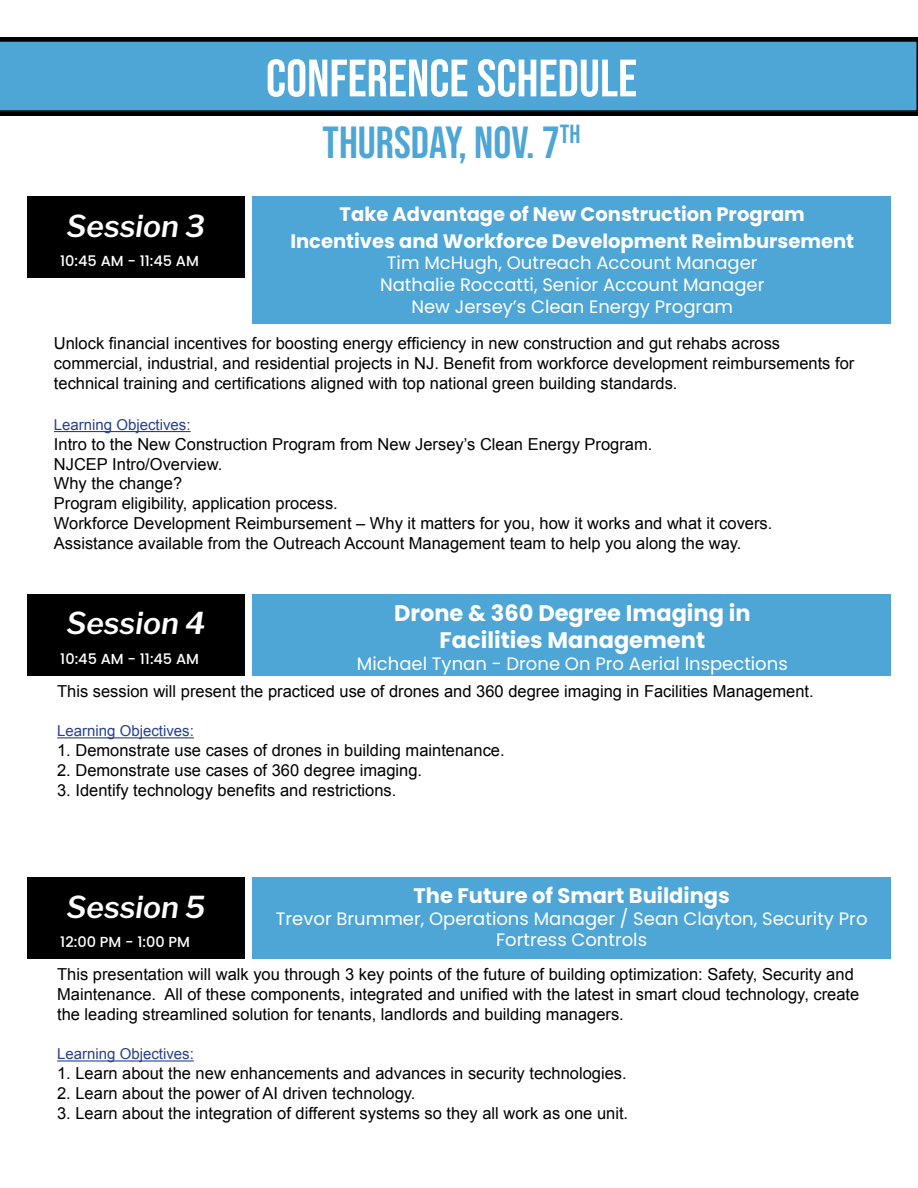
<style>
.page{position:relative;width:918px;height:1188px;background:#fff}
.page>*{position:absolute;margin:0;border:0;box-sizing:border-box;transform-origin:0 0}
.t1{font:52.5px "Bebas Neue";color:#fff}
.t2{font:45px "Bebas Neue";color:#4ea6d7}
.t3{font:italic 600 30px "Libre Franklin";color:#fff}
.t4{font:700 22.5px/27px "Poppins";color:#fff;text-align:center}
.t5{font:700 21px "Poppins";color:#fff}
.t6{font:700 19.5px/27px "Poppins";color:#fff;text-align:center}
.t7{font:18px/21.6px "Poppins";color:#fff;text-align:center}
.t8{font:16.5px/19.8px "Arial";color:#000}
.t9{font:15px "Arial";color:#25408f}
.t10{font:500 14.55px "Poppins";color:#fff}
</style>
<div class="page">
<hr style="left:54px;top:431px;width:137px;height:1px;background:#25408f">
<div style="left:27px;top:197px;width:218px;height:81px;background:#000"></div>
<div style="left:252px;top:197px;width:639px;height:127px;background:#4ea6d7"></div>
<div style="left:0;top:37px;width:917px;height:78px;background:#000"></div>
<div style="left:0;top:40px;width:918px;height:72px;background:#4ea6d7"></div>
<hr style="left:57px;top:737px;width:137px;height:1px;background:#25408f">
<div style="left:27px;top:594px;width:218px;height:82px;background:#000"></div>
<div style="left:252px;top:594px;width:639px;height:82px;background:#4ea6d7"></div>
<hr style="left:57px;top:1060px;width:137px;height:2px;background:#25408f">
<div style="left:27px;top:878px;width:218px;height:81px;background:#000"></div>
<div style="left:252px;top:878px;width:639px;height:81px;background:#4ea6d7"></div>
<h3 class="t3" style="left:67px;top:208px;width:140px">Session 3</h3>
<p class="t10" style="left:60px;top:253px;width:140px">10:45 AM - 11:45 AM</p>
<h1 class="t1" style="left:266px;top:48px;width:373px">CONFERENCE SCHEDULE</h1>
<h2 class="t2" style="left:323px;top:117px;width:259px">THURSDAY, NOV. 7<sup>TH</sup></h2>
<p class="t6" style="left:290px;top:201px;width:565px">Take Advantage of New Construction Program<br>Incentives and Workforce Development Reimbursement</p>
<p class="t7" style="left:380px;top:252px;width:386px">Tim McHugh, Outreach Account Manager<br>Nathalie Roccatti, Senior Account Manager<br>New Jersey’s Clean Energy Program</p>
<p class="t8" style="left:54px;top:333px;width:802px">Unlock financial incentives for boosting energy efficiency in new construction and gut rehabs across commercial, industrial, and residential projects in NJ. Benefit from workforce development reimbursements for technical training and certifications aligned with top national green building standards.</p>
<p class="t9" style="left:54px;top:415px;width:138px">Learning Objectives:</p>
<p class="t8" style="left:54px;top:434px;width:720px">Intro to the New Construction Program from New Jersey’s Clean Energy Program.<br>NJCEP Intro/Overview.<br>Why the change?<br>Program eligibility, application process.<br>Workforce Development Reimbursement – Why it matters for you, how it works and what it covers.<br>Assistance available from the Outreach Account Management team to help you along the way.</p>
<h3 class="t3" style="left:66px;top:605px;width:140px">Session 4</h3>
<p class="t10" style="left:60px;top:650px;width:140px">10:45 AM - 11:45 AM</p>
<h3 class="t4" style="left:394px;top:600px;width:358px">Drone &amp; 360 Degree Imaging in<br>Facilities Management</h3>
<p class="t7" style="left:357px;top:653px;width:432px">Michael Tynan - Drone On Pro Aerial Inspections</p>
<p class="t8" style="left:57px;top:681px;width:758px">This session will present the practiced use of drones and 360 degree imaging in Facilities Management.</p>
<p class="t9" style="left:57px;top:721px;width:138px">Learning Objectives:</p>
<p class="t8" style="left:57px;top:741px;width:449px">1. Demonstrate use cases of drones in building maintenance.</p>
<p class="t8" style="left:57px;top:760px;width:367px">2. Demonstrate use cases of 360 degree imaging.</p>
<p class="t8" style="left:57px;top:780px;width:341px">3. Identify technology benefits and restrictions.</p>
<h3 class="t3" style="left:67px;top:889px;width:140px">Session 5</h3>
<p class="t10" style="left:60px;top:934px;width:131px">12:00 PM - 1:00 PM</p>
<p class="t5" style="left:413px;top:884px;width:318px">The Future of Smart Buildings</p>
<p class="t7" style="left:276px;top:908px;width:593px">Trevor Brummer, Operations Manager / Sean Clayton, Security Pro<br>Fortress Controls</p>
<p class="t8" style="left:57px;top:965px;width:804px">This presentation will walk you through 3 key points of the future of building optimization: Safety, Security and<br>Maintenance. All of these components, integrated and unified with the latest in smart cloud technology, create the leading streamlined solution for tenants, landlords and building managers.</p>
<p class="t9" style="left:57px;top:1044px;width:138px">Learning Objectives:</p>
<p class="t8" style="left:57px;top:1064px;width:571px">1. Learn about the new enhancements and advances in security technologies.</p>
<p class="t8" style="left:57px;top:1083px;width:360px">2. Learn about the power of AI driven technology.</p>
<p class="t8" style="left:57px;top:1103px;width:573px">3. Learn about the integration of different systems so they all work as one unit.</p>
</div>
